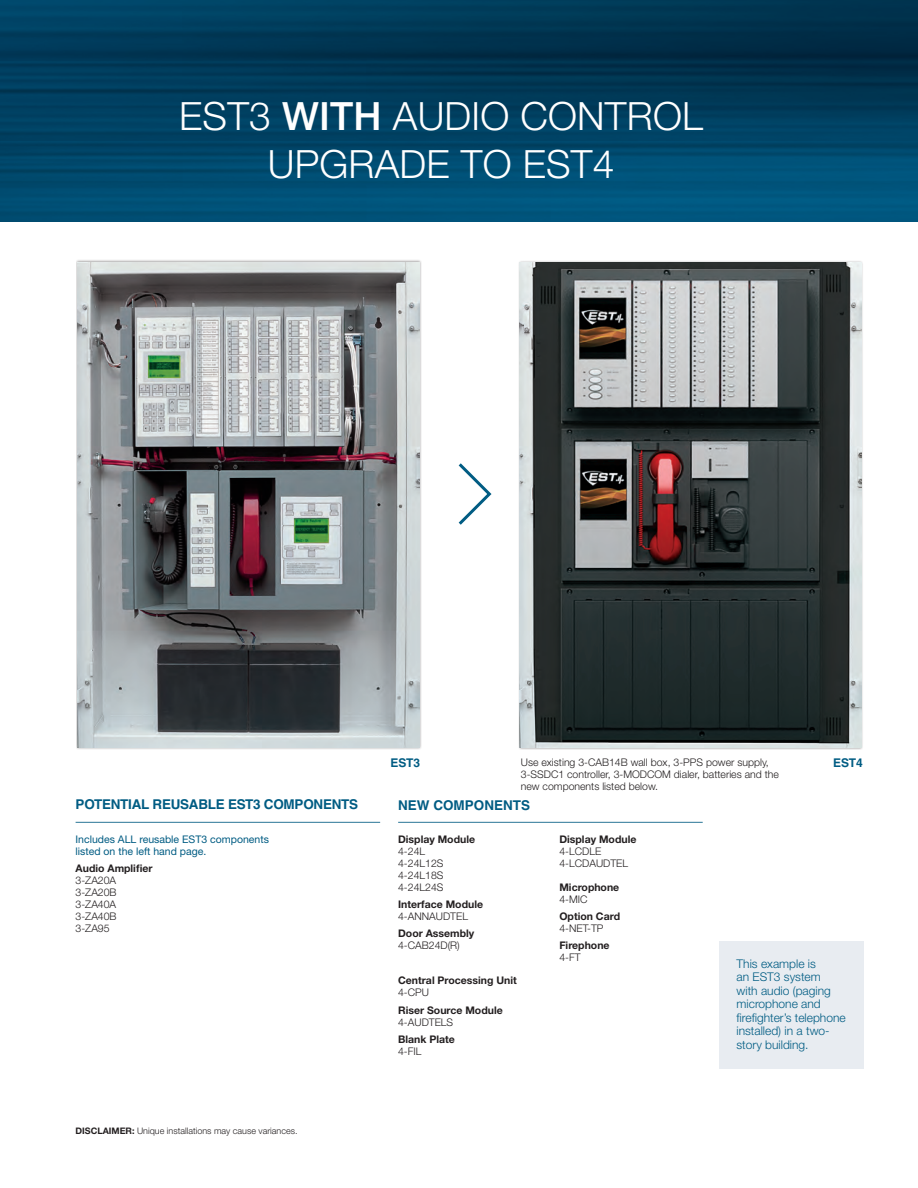
<style>
.page{position:relative;width:918px;height:1188px;background:#fff}
.page>*{position:absolute;margin:0;border:0;box-sizing:border-box;transform-origin:0 0}
.t1{font:300 39px/48px "Helvetica Neue LT Std";letter-spacing:.005em;color:#fff;text-align:center}
.t2{font:700 13.5px "Helvetica LT Std";letter-spacing:-.02em;color:#005c83}
.t3{font:700 13.5px "Helvetica LT Std";color:#005c83}
.t4{font:300 12px/13.5px "Helvetica Neue LT Std";color:#005c83}
.t5{font:700 12px "Helvetica LT Std";color:#005c83}
.t6{font:300 10.5px/12px "Helvetica Neue LT Std";color:#231f20}
.t7{font:700 10.5px "Helvetica Neue LT Std";color:#231f20}
.t8{font:10.5px/12px "Helvetica Neue LT Std";color:#005c83}
.t9{font:300 9px "Helvetica Neue LT Std";color:#231f20}
.s1{font-weight:500}
.s2{font-weight:700}
</style>
<div class="page">
<img style="left:0;top:0;width:918px;height:221px">
<div style="left:76px;top:260px;width:345px;height:490px;background:#231f20;opacity:.47"></div>
<img style="left:78px;top:262px;width:341px;height:485px">
<div style="left:518px;top:260px;width:346px;height:490px;background:#231f20;opacity:.47"></div>
<img style="left:520px;top:262px;width:341px;height:486px">
<svg style="left:458px;top:463px;width:34px;height:62px"></svg>
<hr style="left:76px;top:822px;width:304px;height:1px;background:#005c83">
<hr style="left:398px;top:822px;width:305px;height:1px;background:#005c83">
<div style="left:719px;top:942px;width:145px;height:127px;background:#e8ecf1"></div>
<h1 class="t1" style="left:179px;top:92px;width:525px">EST3 <span class="s1">WITH</span> AUDIO CONTROL<br>UPGRADE TO EST4</h1>
<p class="t5" style="left:390px;top:756px;width:31px">EST3</p>
<p class="t6" style="left:521px;top:756px;width:249px">Use existing 3-CAB14B wall box, 3-PPS power supply,</p>
<p class="t5" style="left:833px;top:756px;width:31px">EST4</p>
<p class="t6" style="left:521px;top:768px;width:260px">3-SSDC1 controller, 3-MODCOM dialer, batteries and the new components listed below.</p>
<p class="t2" style="left:76px;top:796px;width:284px">POTENTIAL REUSABLE EST3 COMPONENTS</p>
<p class="t3" style="left:398px;top:797px;width:134px">NEW COMPONENTS</p>
<p class="t8" style="left:76px;top:833px;width:195px">Includes ALL reusable EST3 components listed on the left hand page.</p>
<p class="t7" style="left:76px;top:862px;width:78px">Audio Amplifier</p>
<p class="t6" style="left:76px;top:874px;width:43px;text-align:justify">3-ZA20A 3-ZA20B 3-ZA40A 3-ZA40B 3-ZA95</p>
<p class="t7" style="left:398px;top:832px;width:78px">Display Module</p>
<p class="t6" style="left:398px;top:845px;width:47px">4-24L<br>4-24L12S<br>4-24L18S<br>4-24L24S</p>
<p class="t7" style="left:398px;top:898px;width:86px">Interface Module</p>
<p class="t6" style="left:398px;top:910px;width:71px">4-ANNAUDTEL</p>
<p class="t7" style="left:398px;top:927px;width:78px">Door Assembly</p>
<p class="t6" style="left:398px;top:940px;width:63px">4-CAB24D(R)</p>
<p class="t7" style="left:398px;top:974px;width:120px">Central Processing Unit</p>
<p class="t6" style="left:398px;top:986px;width:32px">4-CPU</p>
<p class="t7" style="left:398px;top:1003px;width:106px">Riser Source Module</p>
<p class="t6" style="left:398px;top:1016px;width:57px">4-AUDTELS</p>
<p class="t7" style="left:398px;top:1033px;width:58px">Blank Plate</p>
<p class="t6" style="left:398px;top:1045px;width:25px">4-FIL</p>
<p class="t9" style="left:76px;top:1126px;width:224px"><span class="s2">DISCLAIMER:</span> Unique installations may cause variances.</p>
<p class="t7" style="left:559px;top:832px;width:78px">Display Module</p>
<p class="t6" style="left:559px;top:845px;width:70px">4-LCDLE<br>4-LCDAUDTEL</p>
<p class="t7" style="left:559px;top:880px;width:61px">Microphone</p>
<p class="t6" style="left:559px;top:893px;width:30px">4-MIC</p>
<p class="t7" style="left:559px;top:910px;width:62px">Option Card</p>
<p class="t6" style="left:559px;top:922px;width:46px">4-NET-TP</p>
<p class="t7" style="left:559px;top:939px;width:52px">Firephone</p>
<p class="t6" style="left:559px;top:952px;width:23px">4-FT</p>
<p class="t4" style="left:737px;top:956px;width:111px">This example is<br>an EST3 system<br>with audio (paging microphone and firefighter’s telephone installed) in a two&shy;story building.</p>
</div>
